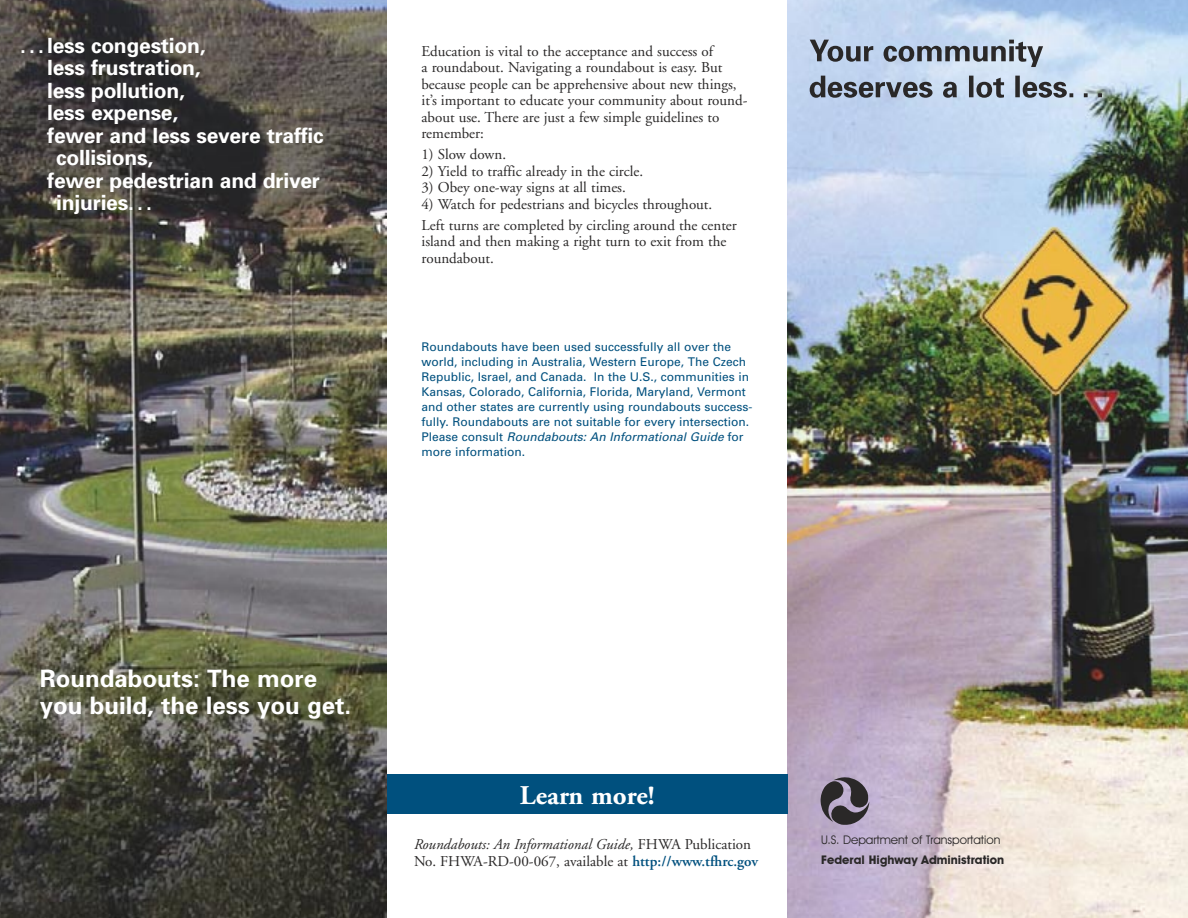
<style>
.page{position:relative;width:1188px;height:918px;background:#fff}
.page>*{position:absolute;margin:0;border:0;box-sizing:border-box;transform-origin:0 0}
.t1{font:700 27px "Adobe Garamond";color:#fff}
.t2{font:700 24px/27px "Univers";color:#fff}
.t3{font:700 21px "Univers";letter-spacing:-.01em;color:#fff}
.t4{font:15px/16.5px "Adobe Garamond";color:#2a2828}
.t5{font:12px/15px "Univers";color:#00507e}
.t6{font:12px "Avant Garde IT Cby BT";color:#2a2828}
.t7{font:700 12px "Avant Garde IT Cby BT";color:#2a2828}
.s1{font-style:italic}
.s2{font-weight:600;color:#00507e}
</style>
<div class="page">
<img style="left:787px;top:0;width:401px;height:918px">
<img style="left:0;top:0;width:387px;height:918px">
<svg style="left:820px;top:775px;width:51px;height:52px;background:#716877"></svg>
<svg style="left:810px;top:40px;width:233px;height:27px;background:#97a3b4"></svg>
<svg style="left:810px;top:76px;width:292px;height:22px;background:#929dac"></svg>
<div style="left:387px;top:774px;width:401px;height:40px;background:#00507e"></div>
<h3 class="t3" style="left:20px;top:32px;width:187px">. . . less congestion,</h3>
<h3 class="t3" style="left:47px;top:54px;width:155px">less frustration,</h3>
<h3 class="t3" style="left:47px;top:77px;width:139px">less pollution,</h3>
<h3 class="t3" style="left:47px;top:99px;width:133px">less expense,</h3>
<h3 class="t3" style="left:47px;top:122px;width:278px">fewer and less severe traffic</h3>
<h3 class="t3" style="left:56px;top:144px;width:99px">collisions,</h3>
<h3 class="t3" style="left:47px;top:167px;width:274px">fewer pedestrian and driver</h3>
<h3 class="t3" style="left:56px;top:189px;width:97px">injuries. . .</h3>
<p class="t4" style="left:421px;top:43px;width:328px">Education is vital to the acceptance and success of<br>a roundabout. Navigating a roundabout is easy. But because people can be apprehensive about new things, it’s important to educate your community about round&shy;about use. There are just a few simple guidelines to remember:</p>
<p class="t4" style="left:421px;top:147px;width:86px">1) Slow down.</p>
<p class="t4" style="left:421px;top:163px;width:223px">2) Yield to traffic already in the circle.</p>
<p class="t4" style="left:421px;top:180px;width:206px">3) Obey one-way signs at all times.</p>
<p class="t4" style="left:421px;top:194px;width:317px;line-height:21px">4) Watch for pedestrians and bicycles throughout.<br>Left turns are completed by circling around the center</p>
<p class="t4" style="left:421px;top:234px;width:306px">island and then making a right turn to exit from the roundabout.</p>
<p class="t5" style="left:421px;top:339px;width:333px">Roundabouts have been used successfully all over the world, including in Australia, Western Europe, The Czech Republic, Israel, and Canada. In the U.S., communities in Kansas, Colorado, California, Florida, Maryland, Vermont and other states are currently using roundabouts success&shy;fully. Roundabouts are not suitable for every intersection.<br>Please consult <span class="s1">Roundabouts: An Informational Guide</span> for more information.</p>
<h2 class="t2" style="left:40px;top:664px;width:313px">Roundabouts: The more you build, the less you get.</h2>
<h1 class="t1" style="left:520px;top:781px;width:136px">Learn more!</h1>
<p class="t4" style="left:414px;top:837px;width:345px"><span class="s1">Roundabouts: An Informational Guide,</span> FHWA Publication<br>No. FHWA-RD-00-067, available at <span class="s2">http://www.tfhrc.gov</span></p>
<p class="t6" style="left:821px;top:832px;width:181px">U.S. Department of Transportation</p>
<p class="t7" style="left:821px;top:852px;width:184px">Federal Highway Administration</p>
</div>
